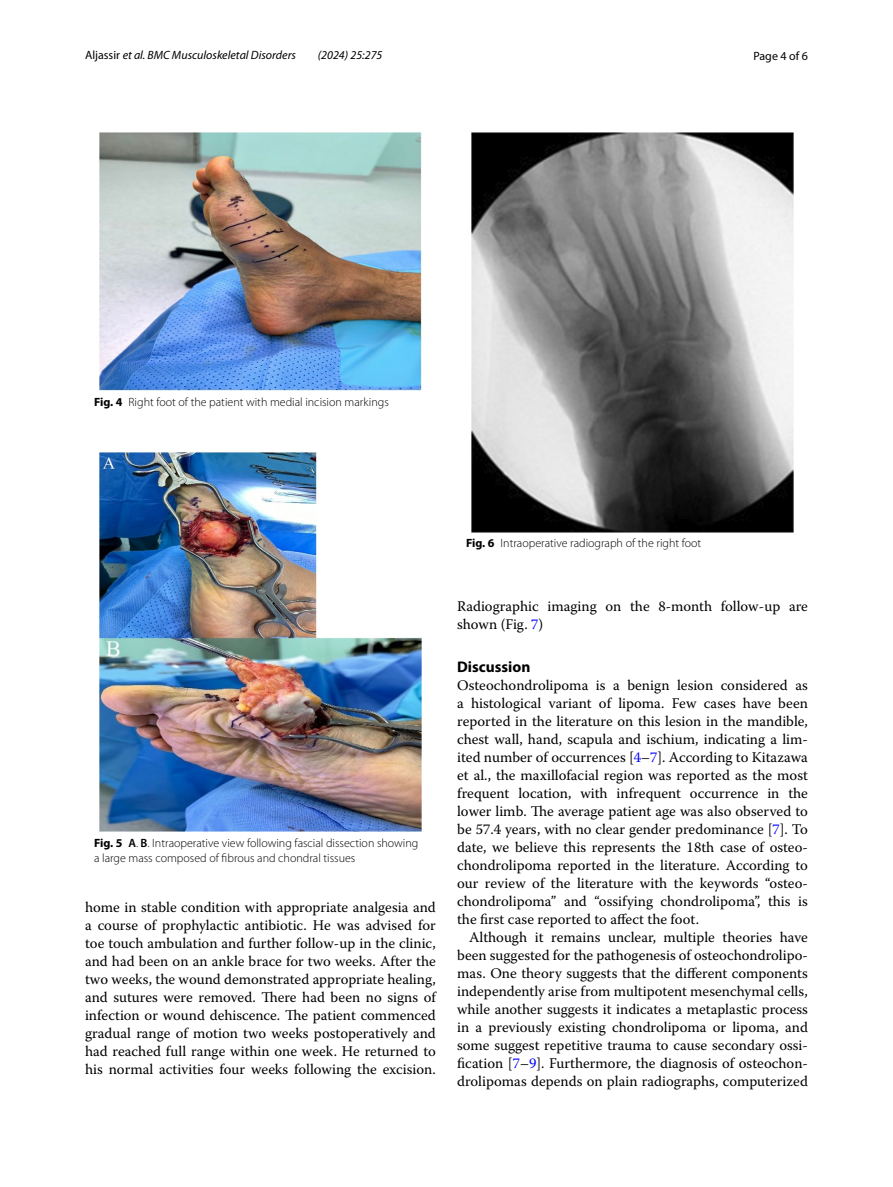
<style>
.page{position:relative;width:893px;height:1187px;background:#fff}
.page>*{position:absolute;margin:0;border:0;box-sizing:border-box;transform-origin:0 0}
.t1{font:700 15.45px "Myriad Pro";color:#000}
.t2{font:14.7px/18px "Warnock Pro";color:#000;text-align:justify}
.t3{font:300 12px/15px "Myriad Pro";color:#000}
.t4{font:italic 12px "Myriad Pro";color:#000}
.t5{font:12px "Myriad Pro";color:#000}
.s1{font-style:normal}
.s2{font-weight:700}
.s3{font-weight:600}
.s4{color:#00f}
</style>
<div class="page">
<img style="left:100px;top:133px;width:321px;height:257px">
<img style="left:100px;top:452px;width:321px;height:379px">
<img style="left:472px;top:133px;width:321px;height:399px">
<p class="t4" style="left:85px;top:48px;width:212px"><span class="s1">Aljassir</span> et al. BMC Musculoskeletal Disorders</p>
<p class="t4" style="left:318px;top:48px;width:66px">(2024) 25:275</p>
<p class="t5" style="left:753px;top:48px;width:56px">Page 4 of 6</p>
<p class="t3" style="left:94px;top:394px;width:296px"><span class="s2">Fig. 4</span> Right foot of the patient with medial incision markings</p>
<p class="t3" style="left:466px;top:536px;width:237px"><span class="s2">Fig. 6</span> Intraoperative radiograph of the right foot</p>
<p class="t3" style="left:94px;top:835px;width:326px"><span class="s2">Fig. 5</span> <span class="s3">A</span>. <span class="s3">B</span>. Intraoperative view following fascial dissection showing a large mass composed of fibrous and chondral tissues</p>
<p class="t2" style="left:85px;top:897px;width:352px">home in stable condition with appropriate analgesia and a course of prophylactic antibiotic. He was advised for toe touch ambulation and further follow-up in the clinic, and had been on an ankle brace for two weeks. After the two weeks, the wound demonstrated appropriate healing, and sutures were removed. There had been no signs of infection or wound dehiscence. The patient commenced gradual range of motion two weeks postoperatively and had reached full range within one week. He returned to his normal activities four weeks following the excision.</p>
<p class="t2" style="left:457px;top:597px;width:352px">Radiographic imaging on the 8-month follow-up are shown (Fig. <span class="s4">7</span>)</p>
<p class="t1" style="left:457px;top:656px;width:75px">Discussion</p>
<p class="t2" style="left:457px;top:676px;width:352px">Osteochondrolipoma is a benign lesion considered as a histological variant of lipoma. Few cases have been reported in the literature on this lesion in the mandible, chest wall, hand, scapula and ischium, indicating a lim&shy;ited number of occurrences [<span class="s4">4</span>–<span class="s4">7</span>]. According to Kitazawa et al., the maxillofacial region was reported as the most frequent location, with infrequent occurrence in the lower limb. The average patient age was also observed to be 57.4 years, with no clear gender predominance [<span class="s4">7</span>]. To date, we believe this represents the 18th case of osteo&shy;chondrolipoma reported in the literature. According to our review of the literature with the keywords “osteo&shy;chondrolipoma” and “ossifying chondrolipoma”, this is the first case reported to affect the foot.</p>
<p class="t2" style="left:457px;top:928px;width:352px;text-indent:12px">Although it remains unclear, multiple theories have been suggested for the pathogenesis of osteochondrolipo&shy;mas. One theory suggests that the different components independently arise from multipotent mesenchymal cells, while another suggests it indicates a metaplastic process in a previously existing chondrolipoma or lipoma, and some suggest repetitive trauma to cause secondary ossi&shy;fication [<span class="s4">7</span>–<span class="s4">9</span>]. Furthermore, the diagnosis of osteochon&shy;drolipomas depends on plain radiographs, computerized</p>
</div>
